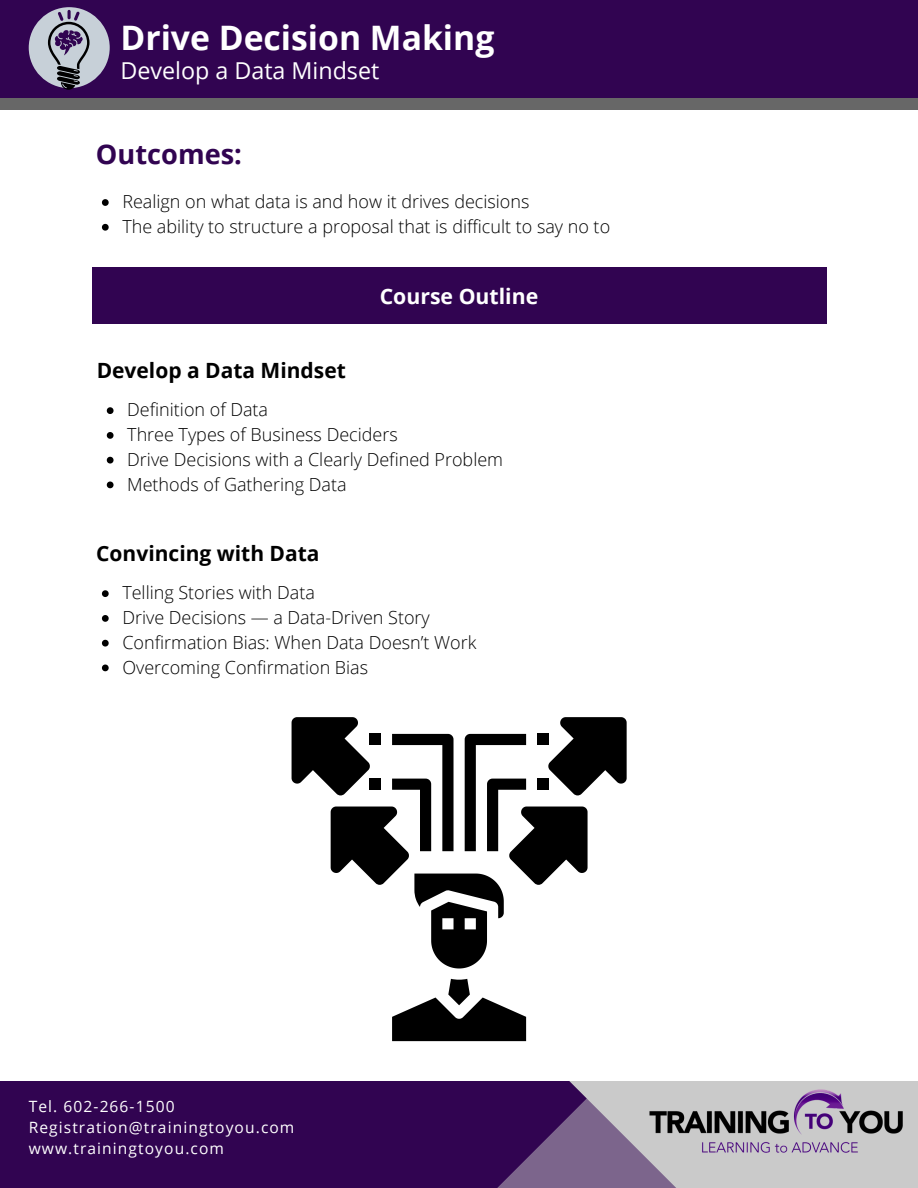
<style>
.page{position:relative;width:918px;height:1188px;background:#310451}
.page>*{position:absolute;margin:0;border:0;box-sizing:border-box;transform-origin:0 0}
.t1{font:700 33.75px "Open Sans";color:#fff}
.t2{font:700 27.15px "Open Sans";color:#310451}
.t3{font:23.25px "Open Sans";color:#fff}
.t4{font:700 21.3px "Open Sans";color:#fff}
.t5{font:700 21px "Open Sans";color:#000}
.t6{font:300 18px "Open Sans";color:#000}
.t7{font:15.6px "Open Sans";letter-spacing:.07em;color:#fff}
</style>
<div class="page">
<svg style="left:497px;top:1081px;width:421px;height:107px;fill:#cacaca"></svg>
<div style="left:0;top:97px;width:918px;height:984px;background:#fff"></div>
<div style="left:0;top:49px;width:918px;height:61px;background:#676767"></div>
<div style="left:0;top:0;width:918px;height:98px;background:#310451"></div>
<div style="left:92px;top:267px;width:734px;height:56px;background:#310451"></div>
<div style="left:29px;top:7px;width:81px;height:81px;background:#c7d0d8;border-radius:50%"></div>
<svg style="left:48px;top:10px;width:42px;height:80px"></svg>
<img style="left:650px;top:1089px;width:253px;height:63px">
<svg style="left:392px;top:979px;width:134px;height:62px"></svg>
<svg style="left:292px;top:717px;width:335px;height:252px"></svg>
<div style="left:537px;top:779px;width:11px;height:11px;background:#000"></div>
<svg style="left:102px;top:199px;width:7px;height:7px"></svg>
<svg style="left:102px;top:224px;width:7px;height:7px"></svg>
<svg style="left:107px;top:407px;width:7px;height:7px"></svg>
<svg style="left:107px;top:432px;width:7px;height:7px"></svg>
<svg style="left:107px;top:457px;width:7px;height:7px"></svg>
<svg style="left:107px;top:482px;width:7px;height:6px"></svg>
<svg style="left:102px;top:590px;width:7px;height:7px"></svg>
<svg style="left:102px;top:615px;width:7px;height:7px"></svg>
<svg style="left:102px;top:640px;width:7px;height:7px"></svg>
<svg style="left:102px;top:665px;width:7px;height:6px"></svg>
<p class="t1" style="left:120px;top:14px;width:375px">Drive Decision Making</p>
<p class="t3" style="left:120px;top:54px;width:260px">Develop a Data Mindset</p>
<p class="t2" style="left:96px;top:135px;width:148px">Outcomes:</p>
<p class="t6" style="left:122px;top:189px;width:409px">Realign on what data is and how it drives decisions</p>
<p class="t6" style="left:122px;top:214px;width:489px">The ability to structure a proposal that is difficult to say no to</p>
<p class="t4" style="left:380px;top:281px;width:160px">Course Outline</p>
<p class="t5" style="left:97px;top:356px;width:251px">Develop a Data Mindset</p>
<p class="t6" style="left:127px;top:397px;width:142px">Definition of Data</p>
<p class="t6" style="left:127px;top:422px;width:272px">Three Types of Business Deciders</p>
<p class="t6" style="left:127px;top:447px;width:377px">Drive Decisions with a Clearly Defined Problem</p>
<p class="t6" style="left:127px;top:471px;width:221px">Methods of Gathering Data</p>
<p class="t5" style="left:96px;top:539px;width:225px">Convincing with Data</p>
<p class="t6" style="left:122px;top:580px;width:194px">Telling Stories with Data</p>
<p class="t6" style="left:122px;top:605px;width:309px">Drive Decisions — a Data-Driven Story</p>
<p class="t6" style="left:122px;top:630px;width:356px">Confirmation Bias: When Data Doesn’t Work</p>
<p class="t6" style="left:122px;top:654px;width:247px">Overcoming Confirmation Bias</p>
<p class="t7" style="left:29px;top:1095px;width:147px">Tel. 602-266-1500</p>
<p class="t7" style="left:29px;top:1116px;width:267px">Registration@trainingtoyou.com</p>
<p class="t7" style="left:29px;top:1138px;width:197px">www.trainingtoyou.com</p>
</div>
